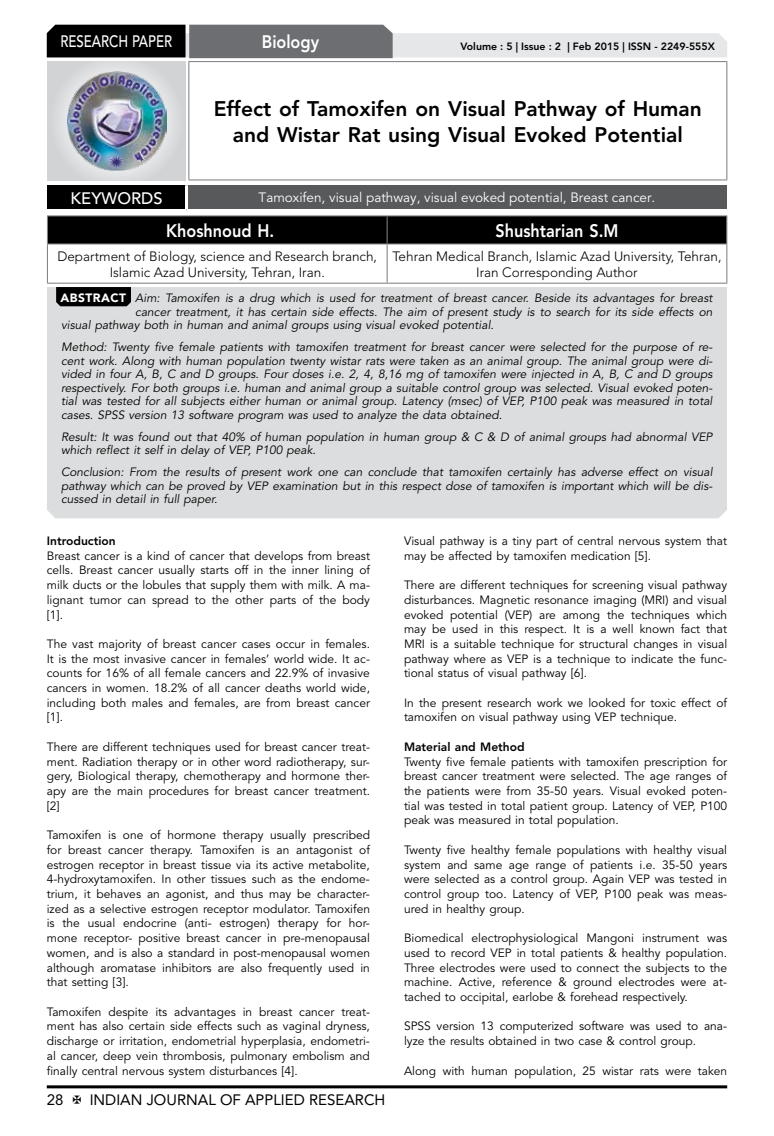
<style>
.page{position:relative;width:774px;height:1136px;background:#fff}
.page>*{position:absolute;margin:0;border:0;box-sizing:border-box;transform-origin:0 0}
.t1{font:800 21px/26.2px "Avenir LT Std";color:#000;text-align:center}
.t2{font:800 18px "Avenir LT Std";color:#fff;scale:.9 1}
.t3{font:500 16.5px "Avenir LT Std";color:#fff;scale:.8 1}
.t4{font:500 16.5px "Avenir LT Std";color:#fff}
.t5{font:15px "Avenir LT Std";color:#000}
.t6{font:300 13.5px/16.2px "Avenir LT Std";color:#000;text-align:center}
.t7{font:13.5px "Avenir LT Std";color:#fff}
.t8{font:12px/14.7px "Avenir LT Std";color:#000;text-align:justify}
.t9{font:italic 12px/13.5px "Avenir LT Std";color:#000;text-align:justify}
.t10{font:800 12px "Avenir LT Std";color:#000}
.t11{font:800 10.5px "Avenir LT Std";color:#000}
.s1{font-weight:900;font-style:normal;color:#fff}
</style>
<div class="page">
<hr style="left:47px;top:1085px;width:680px;height:3px;background:#000">
<div style="left:48px;top:62px;width:137px;height:118px;background:linear-gradient(to right,#d9dadb,#d9dadb)"></div>
<img style="left:68px;top:71px;width:99px;height:100px">
<svg style="left:47px;top:25px;width:680px;height:33px;background:#979899"></svg>
<hr style="left:188px;top:61px;width:539px;height:1px;background:#808285">
<hr style="left:188px;top:62px;width:1px;height:117px;background:#808285">
<hr style="left:726px;top:62px;width:1px;height:117px;background:#808285">
<hr style="left:188px;top:179px;width:539px;height:1px;background:#808285">
<hr style="left:47px;top:215px;width:340px;height:1px;background:#808285">
<hr style="left:387px;top:215px;width:340px;height:1px;background:#808285">
<div style="left:47px;top:216px;width:680px;height:27px;background:#000"></div>
<hr style="left:47px;top:243px;width:340px;height:1px;background:#808285">
<hr style="left:47px;top:244px;width:1px;height:38px;background:#808285">
<hr style="left:387px;top:243px;width:340px;height:1px;background:#808285">
<hr style="left:387px;top:244px;width:1px;height:38px;background:#808285">
<hr style="left:726px;top:244px;width:1px;height:38px;background:#808285">
<hr style="left:47px;top:282px;width:340px;height:2px;background:#808285">
<hr style="left:387px;top:282px;width:340px;height:2px;background:#808285">
<div style="left:47px;top:185px;width:139px;height:25px;background:#000"></div>
<div style="left:186px;top:185px;width:541px;height:25px;background:#58595b"></div>
<hr style="left:185px;top:185px;width:3px;height:24px;background:#fff">
<hr style="left:47px;top:209px;width:139px;height:3px;background:#fff">
<hr style="left:186px;top:209px;width:541px;height:3px;background:#fff">
<div style="left:47px;top:287px;width:680px;height:231px;background:#dcddde"></div>
<svg style="left:56px;top:287px;width:75px;height:19px"></svg>
<h3 class="t3" style="left:60px;top:32px;width:139px">RESEARCH PAPER</h3>
<h2 class="t2" style="left:262px;top:31px;width:65px">Biology</h2>
<p class="t11" style="left:460px;top:41px;width:256px">Volume : 5 | Issue : 2 | Feb 2015 | ISSN - 2249-555X</p>
<h1 class="t1" style="left:214px;top:95px;width:490px">Effect of Tamoxifen on Visual Pathway of Human and Wistar Rat using Visual Evoked Potential</h1>
<h3 class="t4" style="left:71px;top:189px;width:94px">KEYWORDS</h3>
<p class="t7" style="left:259px;top:189px;width:398px">Tamoxifen, visual pathway, visual evoked potential, Breast cancer.</p>
<h2 class="t2" style="left:166px;top:220px;width:122px">Khoshnoud H.</h2>
<h2 class="t2" style="left:495px;top:220px;width:138px">Shushtarian S.M</h2>
<p class="t6" style="left:57px;top:248px;width:321px">Department of Biology, science and Research branch,<br>Islamic Azad University, Tehran, Iran.</p>
<p class="t6" style="left:392px;top:248px;width:331px">Tehran Medical Branch, Islamic Azad University, Tehran,<br>Iran Corresponding Author</p>
<p class="t9" style="left:60px;top:291px;width:653px"><span class="s1">ABSTRACT</span> Aim: Tamoxifen is a drug which is used for treatment of breast cancer. Beside its advantages for breast</p>
<p class="t9" style="left:135px;top:305px;width:579px">cancer treatment, it has certain side effects. The aim of present study is to search for its side effects on</p>
<p class="t9" style="left:61px;top:318px;width:434px">visual pathway both in human and animal groups using visual evoked potential.</p>
<p class="t9" style="left:61px;top:340px;width:653px">Method: Twenty five female patients with tamoxifen treatment for breast cancer were selected for the purpose of re&shy;cent work. Along with human population twenty wistar rats were taken as an animal group. The animal group were di&shy;vided in four A, B, C and D groups. Four doses i.e. 2, 4, 8,16 mg of tamoxifen were injected in A, B, C and D groups respectively. For both groups i.e. human and animal group a suitable control group was selected. Visual evoked poten&shy;tial was tested for all subjects either human or animal group. Latency (msec) of VEP, P100 peak was measured in total cases. SPSS version 13 software program was used to analyze the data obtained.</p>
<p class="t9" style="left:61px;top:430px;width:653px">Result: It was found out that 40% of human population in human group &amp; C &amp; D of animal groups had abnormal VEP which reflect it self in delay of VEP, P100 peak.</p>
<p class="t9" style="left:61px;top:465px;width:653px">Conclusion: From the results of present work one can conclude that tamoxifen certainly has adverse effect on visual pathway which can be proved by VEP examination but in this respect dose of tamoxifen is important which will be dis&shy;cussed in detail in full paper.</p>
<p class="t10" style="left:47px;top:533px;width:70px">Introduction</p>
<p class="t8" style="left:47px;top:548px;width:325px">Breast cancer is a kind of cancer that develops from breast cells. Breast cancer usually starts off in the inner lining of milk ducts or the lobules that supply them with milk. A ma&shy;lignant tumor can spread to the other parts of the body [1].</p>
<p class="t8" style="left:47px;top:636px;width:325px">The vast majority of breast cancer cases occur in females.<br>It is the most invasive cancer in females’ world wide. It ac&shy;counts for 16% of all female cancers and 22.9% of invasive cancers in women. 18.2% of all cancer deaths world wide, including both males and females, are from breast cancer [1].</p>
<p class="t8" style="left:47px;top:739px;width:325px">There are different techniques used for breast cancer treat&shy;ment. Radiation therapy or in other word radiotherapy, sur&shy;gery, Biological therapy, chemotherapy and hormone ther&shy;apy are the main procedures for breast cancer treatment. [2]</p>
<p class="t8" style="left:47px;top:827px;width:325px">Tamoxifen is one of hormone therapy usually prescribed for breast cancer therapy. Tamoxifen is an antagonist of estrogen receptor in breast tissue via its active metabolite, 4-hydroxytamoxifen. In other tissues such as the endome&shy;trium, it behaves an agonist, and thus may be character&shy;ized as a selective estrogen receptor modulator. Tamoxifen is the usual endocrine (anti- estrogen) therapy for hor&shy;mone receptor- positive breast cancer in pre-menopausal women, and is also a standard in post-menopausal women although aromatase inhibitors are also frequently used in that setting [3].</p>
<p class="t8" style="left:47px;top:1004px;width:325px">Tamoxifen despite its advantages in breast cancer treat&shy;ment has also certain side effects such as vaginal dryness, discharge or irritation, endometrial hyperplasia, endometri&shy;al cancer, deep vein thrombosis, pulmonary embolism and finally central nervous system disturbances [4].</p>
<p class="t8" style="left:404px;top:533px;width:325px">Visual pathway is a tiny part of central nervous system that may be affected by tamoxifen medication [5].</p>
<p class="t8" style="left:404px;top:578px;width:325px">There are different techniques for screening visual pathway disturbances. Magnetic resonance imaging (MRI) and visual evoked potential (VEP) are among the techniques which may be used in this respect. It is a well known fact that MRI is a suitable technique for structural changes in visual pathway where as VEP is a technique to indicate the func&shy;tional status of visual pathway [6].</p>
<p class="t8" style="left:404px;top:695px;width:325px">In the present research work we looked for toxic effect of tamoxifen on visual pathway using VEP technique.</p>
<p class="t10" style="left:404px;top:739px;width:122px">Material and Method</p>
<p class="t8" style="left:404px;top:754px;width:325px">Twenty five female patients with tamoxifen prescription for breast cancer treatment were selected. The age ranges of the patients were from 35-50 years. Visual evoked poten&shy;tial was tested in total patient group. Latency of VEP, P100 peak was measured in total population.</p>
<p class="t8" style="left:404px;top:842px;width:325px">Twenty five healthy female populations with healthy visual system and same age range of patients i.e. 35-50 years were selected as a control group. Again VEP was tested in control group too. Latency of VEP, P100 peak was meas&shy;ured in healthy group.</p>
<p class="t8" style="left:404px;top:930px;width:325px">Biomedical electrophysiological Mangoni instrument was used to record VEP in total patients &amp; healthy population.<br>Three electrodes were used to connect the subjects to the machine. Active, reference &amp; ground electrodes were at&shy;tached to occipital, earlobe &amp; forehead respectively.</p>
<p class="t8" style="left:404px;top:1019px;width:325px">SPSS version 13 computerized software was used to ana&shy;lyze the results obtained in two case &amp; control group.</p>
<p class="t8" style="left:404px;top:1063px;width:325px">Along with human population, 25 wistar rats were taken</p>
<p class="t5" style="left:47px;top:1090px;width:18px">28</p>
<p class="t5" style="left:90px;top:1090px;width:297px">INDIAN JOURNAL OF APPLIED RESEARCH</p>
</div>
